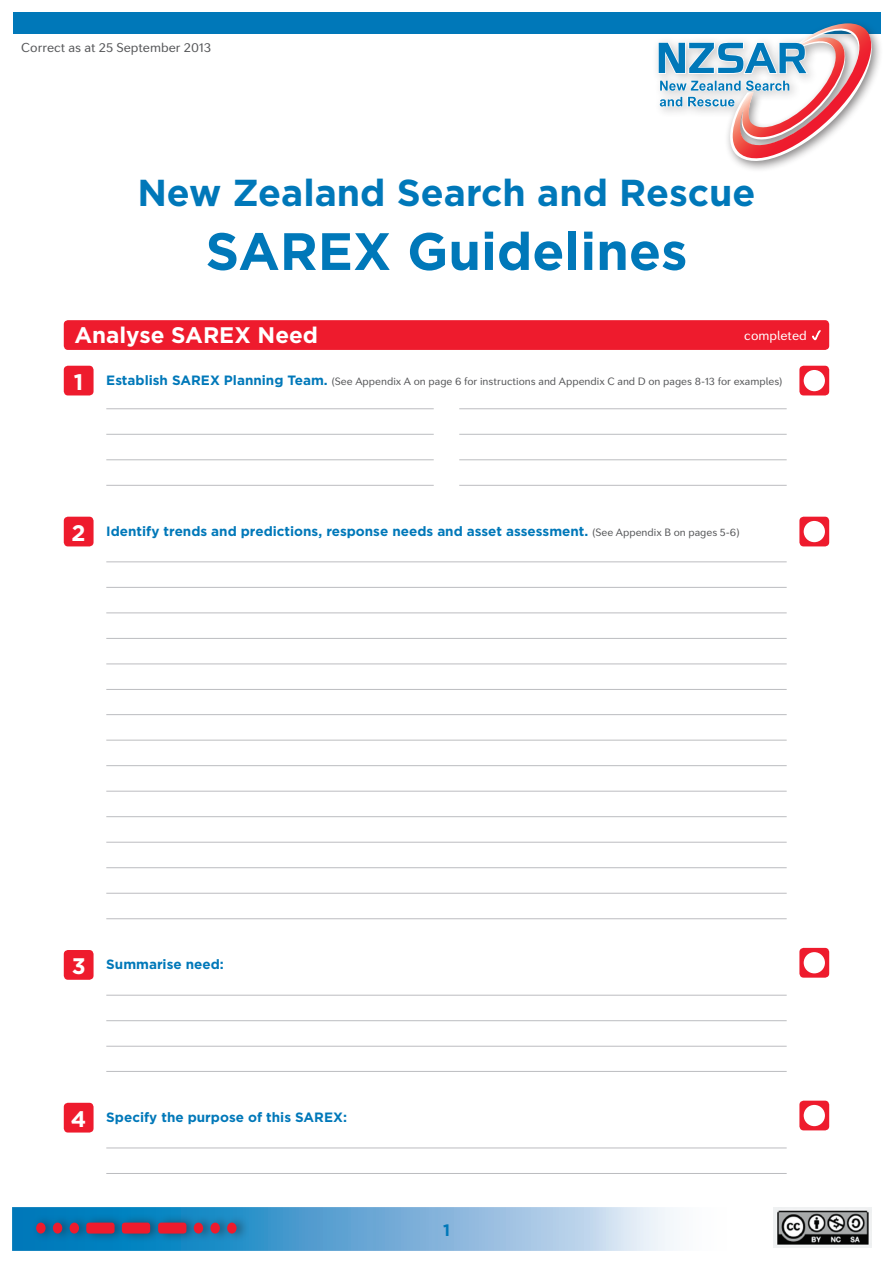
<style>
.page{position:relative;width:893px;height:1263px;background:#fff}
.page>*{position:absolute;margin:0;border:0;box-sizing:border-box;transform-origin:0 0}
.Head__Title{font:700 52.5px "Gotham";color:#0078b9}
.Head__Title-2{font:700 37.5px "Gotham";color:#0078b9}
.Sub_Head{font:700 22.5px "Gotham";color:#fff}
.numbered_heading{font:700 16.5px "Gotham";color:#0078b9}
.Numbered_heading_2{font:700 13.5px "Gotham";color:#0078b9}
.body_text_new{font:12.75px "Seconda Soft";color:#57585a}
.body_text_new-2{font:12.75px "Seconda Soft";color:#fff}
.Numbered_heading_2-2{font:10.5px "Seconda Soft";color:#57585a}
.s1{font-family:"Gotham";font-weight:700;font-size:13.5px;color:#0078b9}
.s2{font-family:"Seconda Soft";font-weight:400;font-size:10.5px;color:#57585a}
</style>
<div class="page">
<div style="left:64px;top:320px;width:765px;height:30px;background:#ee1b2d;border-radius:4px"></div>
<div style="left:13px;top:13px;width:867px;height:21px;background:#0078b9"></div>
<svg style="left:812px;top:330px;width:9px;height:11px"></svg>
<div style="left:799px;top:366px;width:30px;height:29px;background:#ee1b2d;border-radius:4px"></div>
<div style="left:799px;top:517px;width:30px;height:29px;background:#ee1b2d;border-radius:4px"></div>
<div style="left:799px;top:948px;width:30px;height:30px;background:#ee1b2d;border-radius:4px"></div>
<div style="left:799px;top:1101px;width:30px;height:29px;background:#ee1b2d;border-radius:4px"></div>
<div style="left:64px;top:366px;width:30px;height:29px;background:#ee1b2d;border-radius:4px"></div>
<div style="left:64px;top:517px;width:30px;height:29px;background:#ee1b2d;border-radius:4px"></div>
<div style="left:64px;top:950px;width:30px;height:30px;background:#ee1b2d;border-radius:4px"></div>
<div style="left:64px;top:1103px;width:30px;height:29px;background:#ee1b2d;border-radius:4px"></div>
<div style="left:804px;top:370px;width:21px;height:21px;background:#fff;border-radius:50%"></div>
<div style="left:804px;top:521px;width:21px;height:21px;background:#fff;border-radius:50%"></div>
<div style="left:804px;top:952px;width:21px;height:21px;background:#fff;border-radius:50%"></div>
<div style="left:804px;top:1105px;width:21px;height:21px;background:#fff;border-radius:50%"></div>
<hr style="left:106px;top:408px;width:328px;height:1px;background:#bcbdc0">
<hr style="left:459px;top:408px;width:328px;height:1px;background:#bcbdc0">
<hr style="left:106px;top:995px;width:681px;height:1px;background:#bcbdc0">
<hr style="left:106px;top:1148px;width:681px;height:1px;background:#bcbdc0">
<hr style="left:106px;top:434px;width:328px;height:1px;background:#bcbdc0">
<hr style="left:459px;top:434px;width:328px;height:1px;background:#bcbdc0">
<hr style="left:106px;top:1020px;width:681px;height:1px;background:#bcbdc0">
<hr style="left:106px;top:1173px;width:681px;height:1px;background:#bcbdc0">
<hr style="left:106px;top:459px;width:328px;height:1px;background:#bcbdc0">
<hr style="left:459px;top:459px;width:328px;height:1px;background:#bcbdc0">
<hr style="left:106px;top:562px;width:681px;height:1px;background:#bcbdc0">
<hr style="left:106px;top:714px;width:681px;height:1px;background:#bcbdc0">
<hr style="left:106px;top:613px;width:681px;height:1px;background:#bcbdc0">
<hr style="left:106px;top:765px;width:681px;height:1px;background:#bcbdc0">
<hr style="left:106px;top:664px;width:681px;height:1px;background:#bcbdc0">
<hr style="left:106px;top:816px;width:681px;height:1px;background:#bcbdc0">
<hr style="left:106px;top:587px;width:681px;height:1px;background:#bcbdc0">
<hr style="left:106px;top:740px;width:681px;height:1px;background:#bcbdc0">
<hr style="left:106px;top:638px;width:681px;height:1px;background:#bcbdc0">
<hr style="left:106px;top:791px;width:681px;height:1px;background:#bcbdc0">
<hr style="left:106px;top:689px;width:681px;height:1px;background:#bcbdc0">
<hr style="left:106px;top:842px;width:681px;height:1px;background:#bcbdc0">
<hr style="left:106px;top:867px;width:681px;height:1px;background:#bcbdc0">
<hr style="left:106px;top:893px;width:681px;height:1px;background:#bcbdc0">
<hr style="left:106px;top:918px;width:681px;height:1px;background:#bcbdc0">
<hr style="left:106px;top:1071px;width:681px;height:1px;background:#bcbdc0">
<hr style="left:106px;top:1046px;width:681px;height:1px;background:#bcbdc0">
<hr style="left:106px;top:485px;width:328px;height:1px;background:#bcbdc0">
<hr style="left:459px;top:485px;width:328px;height:1px;background:#bcbdc0">
<svg style="left:13px;top:1208px;width:791px;height:42px"></svg>
<div style="left:31px;top:1213px;width:219px;height:30px;background:#231f20;opacity:.55"></div>
<div style="left:36px;top:1222px;width:10px;height:11px;background:#ee1b2d;border-radius:50%"></div>
<div style="left:53px;top:1222px;width:9px;height:11px;background:#ee1b2d;border-radius:50%"></div>
<div style="left:70px;top:1222px;width:9px;height:11px;background:#ee1b2d;border-radius:50%"></div>
<div style="left:86px;top:1222px;width:29px;height:11px;background:#ee1b2d;border-radius:3px"></div>
<div style="left:122px;top:1222px;width:28px;height:11px;background:#ee1b2d;border-radius:3px"></div>
<div style="left:158px;top:1222px;width:28px;height:11px;background:#ee1b2d;border-radius:3px"></div>
<div style="left:194px;top:1222px;width:9px;height:11px;background:#ee1b2d;border-radius:50%"></div>
<div style="left:210px;top:1222px;width:10px;height:11px;background:#ee1b2d;border-radius:50%"></div>
<div style="left:227px;top:1222px;width:10px;height:11px;background:#ee1b2d;border-radius:50%"></div>
<img style="left:773px;top:1208px;width:99px;height:39px">
<div style="left:652px;top:36px;width:46px;height:50px;background:#fbfbfb"></div>
<svg style="left:658px;top:17px;width:223px;height:153px"></svg>
<p class="body_text_new" style="left:21px;top:40px;width:191px">Correct as at 25 September 2013</p>
<p class="Head__Title-2" style="left:137px;top:170px;width:620px">New Zealand Search and Rescue</p>
<p class="Head__Title" style="left:206px;top:220px;width:483px">SAREX Guidelines</p>
<p class="Sub_Head" style="left:74px;top:322px;width:245px">Analyse SAREX Need</p>
<p class="body_text_new-2" style="left:744px;top:327px;width:64px">completed</p>
<p class="Sub_Head" style="left:74px;top:368px;width:11px">1</p>
<p class="Numbered_heading_2-2" style="left:106px;top:375px;width:677px"><span class="s1">Establish SAREX Planning Team.</span> (See Appendix A on page 6 for instructions and Appendix C and D on pages 8-13 for examples)</p>
<p class="Sub_Head" style="left:72px;top:519px;width:16px">2</p>
<p class="Numbered_heading_2" style="left:106px;top:523px;width:635px">Identify trends and predictions, response needs and asset assessment. <span class="s2">(See Appendix B on pages 5-6)</span></p>
<p class="Sub_Head" style="left:72px;top:952px;width:15px">3</p>
<p class="Numbered_heading_2" style="left:106px;top:956px;width:119px">Summarise need:</p>
<p class="Sub_Head" style="left:71px;top:1105px;width:17px">4</p>
<p class="Numbered_heading_2" style="left:106px;top:1109px;width:242px">Specify the purpose of this SAREX:</p>
<p class="numbered_heading" style="left:443px;top:1220px;width:8px">1</p>
</div>
